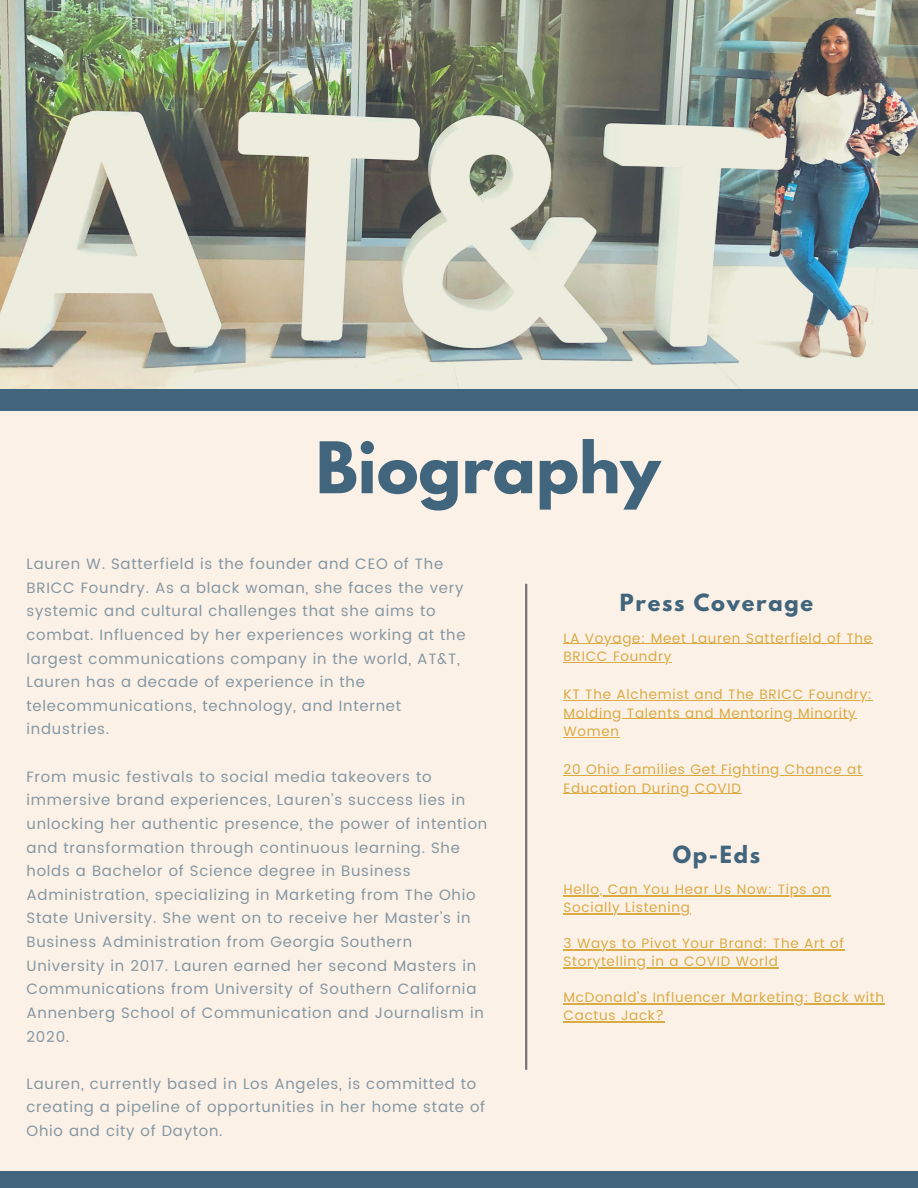
<style>
.page{position:relative;width:918px;height:1188px;background:#fcf1e7}
.page>*{position:absolute;margin:0;border:0;box-sizing:border-box;transform-origin:0 0}
.t1{font:700 63px "League Spartan";color:#41657c}
.t2{font:700 21px "League Spartan";letter-spacing:.08em;color:#41657c}
.t3{font:15px/23.7px "Poppins";letter-spacing:.05em;color:#41657c}
.t4{font:13.65px/18.8px "Poppins";letter-spacing:.05em;color:#daaa43}
</style>
<div class="page">
<div style="left:0;top:1172px;width:918px;height:16px;background:#41657c"></div>
<hr style="left:564px;top:643px;width:309px;height:1px;background:#daaa43">
<hr style="left:564px;top:662px;width:108px;height:1px;background:#daaa43">
<hr style="left:564px;top:700px;width:309px;height:1px;background:#daaa43">
<hr style="left:564px;top:718px;width:293px;height:1px;background:#daaa43">
<hr style="left:564px;top:737px;width:56px;height:1px;background:#daaa43">
<hr style="left:564px;top:775px;width:299px;height:1px;background:#daaa43">
<hr style="left:564px;top:793px;width:178px;height:1px;background:#daaa43">
<hr style="left:564px;top:895px;width:267px;height:1px;background:#daaa43">
<hr style="left:564px;top:913px;width:127px;height:1px;background:#daaa43">
<hr style="left:564px;top:949px;width:281px;height:1px;background:#daaa43">
<hr style="left:564px;top:967px;width:215px;height:1px;background:#daaa43">
<hr style="left:564px;top:1003px;width:321px;height:1px;background:#daaa43">
<hr style="left:564px;top:1021px;width:101px;height:1px;background:#daaa43">
<div style="left:0;top:297px;width:918px;height:114px;background:#41657c"></div>
<img style="left:0;top:0;width:918px;height:388px">
<hr style="left:525px;top:584px;width:2px;height:486px;background:#787373">
<p class="t1" style="left:316px;top:437px;width:346px">Biography</p>
<p class="t3" style="left:27px;top:552px;width:441px">Lauren W. Satterfield is the founder and CEO of The BRICC Foundry. As a black woman, she faces the very systemic and cultural challenges that she aims to combat. Influenced by her experiences working at the largest communications company in the world, AT&amp;T, Lauren has a decade of experience in the telecommunications, technology, and Internet industries.</p>
<p class="t3" style="left:27px;top:765px;width:462px">From music festivals to social media takeovers to immersive brand experiences, Lauren’s success lies in unlocking her authentic presence, the power of intention and transformation through continuous learning. She holds a Bachelor of Science degree in Business Administration, specializing in Marketing from The Ohio State University. She went on to receive her Master’s in Business Administration from Georgia Southern University in 2017. Lauren earned her second Masters in Communications from University of Southern California Annenberg School of Communication and Journalism in 2020.</p>
<p class="t3" style="left:27px;top:1072px;width:460px">Lauren, currently based in Los Angeles, is committed to creating a pipeline of opportunities in her home state of<br>Ohio and city of Dayton.</p>
<p class="t2" style="left:620px;top:593px;width:195px">Press Coverage</p>
<p class="t4" style="left:564px;top:628px;width:310px">LA Voyage: Meet Lauren Satterfield of The<br>BRICC Foundry</p>
<p class="t4" style="left:564px;top:685px;width:310px">KT The Alchemist and The BRICC Foundry:<br>Molding Talents and Mentoring Minority<br>Women</p>
<p class="t4" style="left:564px;top:760px;width:300px">20 Ohio Families Get Fighting Chance at<br>Education During COVID</p>
<p class="t2" style="left:673px;top:844px;width:89px">Op-Eds</p>
<p class="t4" style="left:564px;top:880px;width:268px;line-height:18px">Hello, Can You Hear Us Now: Tips on<br>Socially Listening</p>
<p class="t4" style="left:564px;top:934px;width:282px;line-height:18px">3 Ways to Pivot Your Brand: The Art of<br>Storytelling in a COVID World</p>
<p class="t4" style="left:564px;top:988px;width:322px;line-height:18px">McDonald’s Influencer Marketing: Back with<br>Cactus Jack?</p>
</div>
